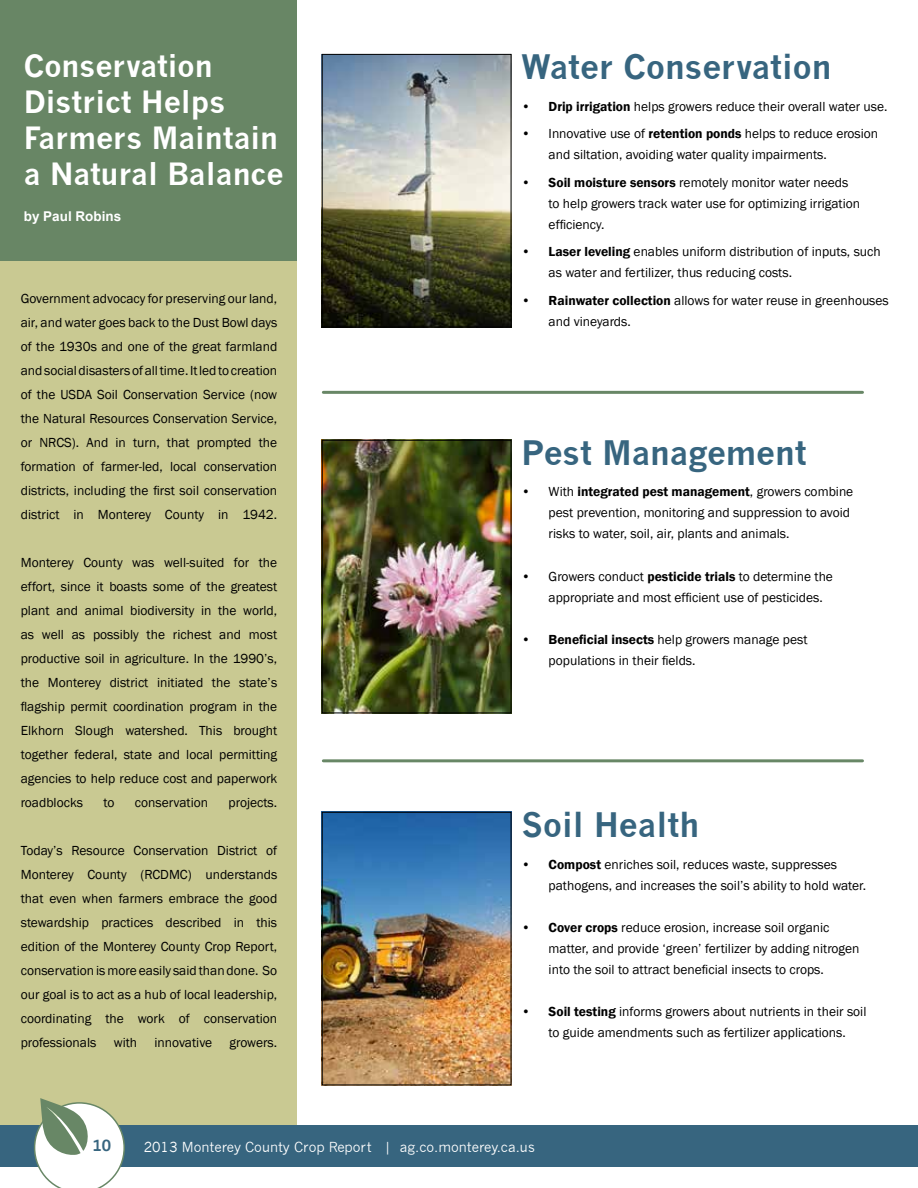
<style>
.page{position:relative;width:918px;height:1188px;background:#fff}
.page>*{position:absolute;margin:0;border:0;box-sizing:border-box;transform-origin:0 0}
.t1{font:700 33px "News Gothic";color:#37657f}
.t2{font:700 30px/36px "News Gothic";color:#fff}
.t3{font:700 15px "News Gothic";color:#37657f}
.t4{font:13.5px/24px "Franklin Gothic";color:#000}
.t5{font:13.5px "News Gothic";color:#fff}
.t6{font:700 13.5px "Arial";color:#fff}
.s1{font-weight:600}
</style>
<div class="page">
<div style="left:0;top:0;width:297px;height:1142px;background:#c9c992"></div>
<div style="left:0;top:1125px;width:918px;height:42px;background:#37657f"></div>
<svg style="left:34px;top:1098px;width:91px;height:90px"></svg>
<div style="left:0;top:0;width:297px;height:261px;background:#688665"></div>
<img style="left:324px;top:56px;width:185px;height:269px">
<div style="left:322px;top:54px;width:189px;height:273px;border:1px solid #000"></div>
<img style="left:324px;top:814px;width:185px;height:269px">
<div style="left:322px;top:812px;width:189px;height:273px;border:1px solid #000"></div>
<img style="left:324px;top:442px;width:185px;height:269px">
<div style="left:322px;top:440px;width:189px;height:273px;border:1px solid #000"></div>
<hr style="left:323px;top:391px;width:540px;height:3px;background:#688766">
<hr style="left:323px;top:759px;width:540px;height:3px;background:#688766">
<h2 class="t2" style="left:24px;top:47px;width:261px">Conservation<br>District Helps<br>Farmers Maintain a Natural Balance</h2>
<p class="t6" style="left:24px;top:207px;width:99px">by Paul Robins</p>
<p class="t4" style="left:21px;top:287px;width:258px;text-align:justify">Government advocacy for preserving our land, air, and water goes back to the Dust Bowl days of the 1930s and one of the great farmland and social disasters of all time. It led to creation of the USDA Soil Conservation Service (now the Natural Resources Conservation Service, or NRCS). And in turn, that prompted the formation of farmer-led, local conservation districts, including the first soil conservation district in Monterey County in 1942.</p>
<p class="t4" style="left:21px;top:551px;width:258px;text-align:justify">Monterey County was well-suited for the effort, since it boasts some of the greatest plant and animal biodiversity in the world, as well as possibly the richest and most productive soil in agriculture. In the 1990’s, the Monterey district initiated the state’s flagship permit coordination program in the Elkhorn Slough watershed. This brought together federal, state and local permitting agencies to help reduce cost and paperwork roadblocks</p>
<p class="t4" style="left:103px;top:791px;width:12px">to</p>
<p class="t4" style="left:135px;top:791px;width:75px">conservation</p>
<p class="t4" style="left:229px;top:791px;width:50px">projects.</p>
<p class="t4" style="left:21px;top:839px;width:258px;text-align:justify">Today’s Resource Conservation District of Monterey County (RCDMC) understands that even when farmers embrace the good stewardship practices described in this edition of the Monterey County Crop Report, conservation is more easily said than done. So our goal is to act as a hub of local leadership, coordinating the work of conservation professionals</p>
<p class="t4" style="left:114px;top:1031px;width:25px">with</p>
<p class="t4" style="left:155px;top:1031px;width:59px">innovative</p>
<p class="t4" style="left:230px;top:1031px;width:49px">growers.</p>
<h1 class="t1" style="left:522px;top:47px;width:311px">Water Conservation</h1>
<p class="t4" style="left:522px;top:94px;width:367px"><span class="s1">• Drip irrigation</span> helps growers reduce their overall water use.</p>
<p class="t4" style="left:549px;top:123px;width:331px;line-height:21px;text-indent:-27px">• Innovative use of <span class="s1">retention ponds</span> helps to reduce erosion and siltation, avoiding water quality impairments.</p>
<p class="t4" style="left:549px;top:172px;width:313px;line-height:21px;text-indent:-27px"><span class="s1">• Soil moisture sensors</span> remotely monitor water needs to help growers track water use for optimizing irrigation efficiency.</p>
<p class="t4" style="left:549px;top:241px;width:334px;line-height:21px;text-indent:-27px"><span class="s1">• Laser leveling</span> enables uniform distribution of inputs, such as water and fertilizer, thus reducing costs.</p>
<p class="t4" style="left:549px;top:290px;width:342px;line-height:21px;text-indent:-27px"><span class="s1">• Rainwater collection</span> allows for water reuse in greenhouses and vineyards.</p>
<h1 class="t1" style="left:522px;top:433px;width:287px">Pest Management</h1>
<p class="t4" style="left:549px;top:482px;width:306px;line-height:21px;text-indent:-27px">• With <span class="s1">integrated pest management</span>, growers combine pest prevention, monitoring and suppression to avoid risks to water, soil, air, plants and animals.</p>
<p class="t4" style="left:549px;top:566px;width:286px;line-height:21px;text-indent:-27px">• Growers conduct <span class="s1">pesticide trials</span> to determine the appropriate and most efficient use of pesticides.</p>
<p class="t4" style="left:549px;top:630px;width:260px;line-height:21px;text-indent:-27px"><span class="s1">• Beneficial insects</span> help growers manage pest populations in their fields.</p>
<h1 class="t1" style="left:522px;top:805px;width:179px">Soil Health</h1>
<p class="t4" style="left:549px;top:854px;width:319px;line-height:21px;text-indent:-27px"><span class="s1">• Compost</span> enriches soil, reduces waste, suppresses pathogens, and increases the soil’s ability to hold water.</p>
<p class="t4" style="left:549px;top:917px;width:312px;line-height:21px;text-indent:-27px"><span class="s1">• Cover crops</span> reduce erosion, increase soil organic matter, and provide ‘green’ fertilizer by adding nitrogen into the soil to attract beneficial insects to crops.</p>
<p class="t4" style="left:522px;top:1002px;width:346px;line-height:21px;text-align:center"><span class="s1">• Soil testing</span> informs growers about nutrients in their soil to guide amendments such as fertilizer applications.</p>
<p class="t3" style="left:93px;top:1137px;width:20px">10</p>
<p class="t5" style="left:144px;top:1139px;width:393px">2013 Monterey County Crop Report | ag.co.monterey.ca.us</p>
</div>
